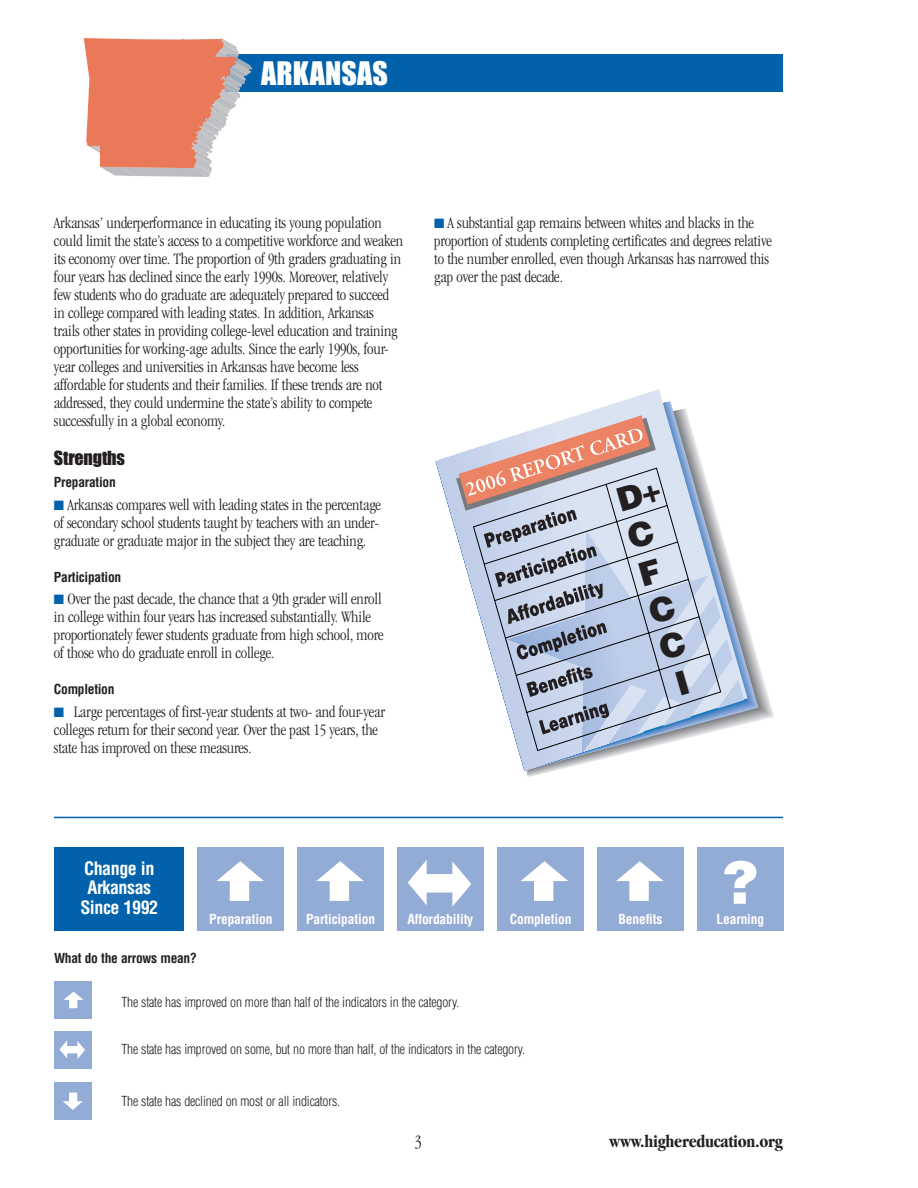
<style>
.page{position:relative;width:918px;height:1188px;background:#fff}
.page>*{position:absolute;margin:0;border:0;box-sizing:border-box;transform-origin:0 0}
.t1{font:900 58.35px "Helvetica";color:#fff}
.t2{font:900 33px/38.7px "Helvetica";color:#231f20}
.t3{font:30px "Impact";letter-spacing:.005em;color:#fff}
.t4{font:700 condensed 18px/19.5px "Helvetica";letter-spacing:-.025em;color:#fff;text-align:center}
.t5{font:700 condensed 18px "Garamond";letter-spacing:-.015em;color:#231f20}
.t6{font:18px "Impact";letter-spacing:-.01em;color:#231f20}
.t7{font:300 condensed 18px "Garamond";color:#231f20}
.t8{font:300 condensed 16.5px/18px "Garamond";letter-spacing:-.01em;color:#231f20}
.t9{font:300 condensed 13.5px "Helvetica";letter-spacing:-.015em;color:#231f20}
.t10{font:700 condensed 13.5px "Helvetica";letter-spacing:-.01em;color:#fff}
.t11{font:700 condensed 13.5px "Helvetica";letter-spacing:-.02em;color:#231f20}
.s1{color:#0161aa}
</style>
<div class="page">
<div style="left:225px;top:54px;width:558px;height:38px;background:#0161aa"></div>
<svg style="left:84px;top:38px;width:168px;height:139px"></svg>
<svg style="left:579px;top:389px;width:169px;height:338px"></svg>
<svg style="left:722px;top:531px;width:10px;height:199px;background:#bac5d7"></svg>
<svg style="left:722px;top:679px;width:22px;height:30px"></svg>
<svg style="left:656px;top:467px;width:66px;height:279px;background:#c0ccdf"></svg>
<svg style="left:436px;top:415px;width:220px;height:355px"></svg>
<div style="left:54px;top:981px;width:38px;height:38px;background:#93acd6"></div>
<svg style="left:64px;top:992px;width:20px;height:16px"></svg>
<div style="left:54px;top:1082px;width:38px;height:38px;background:#93acd6"></div>
<svg style="left:63px;top:1093px;width:20px;height:17px"></svg>
<div style="left:54px;top:1031px;width:38px;height:38px;background:#93acd6"></div>
<svg style="left:60px;top:1040px;width:25px;height:19px"></svg>
<hr style="left:54px;top:817px;width:729px;height:1px;background:#0161aa">
<div style="left:597px;top:848px;width:87px;height:83px;background:#93acd6"></div>
<svg style="left:616px;top:861px;width:48px;height:40px"></svg>
<div style="left:497px;top:848px;width:87px;height:83px;background:#93acd6"></div>
<svg style="left:521px;top:861px;width:47px;height:40px"></svg>
<div style="left:398px;top:848px;width:86px;height:83px;background:#93acd6"></div>
<svg style="left:408px;top:860px;width:63px;height:47px"></svg>
<div style="left:298px;top:848px;width:86px;height:83px;background:#93acd6"></div>
<svg style="left:316px;top:861px;width:48px;height:40px"></svg>
<div style="left:198px;top:848px;width:86px;height:83px;background:#93acd6"></div>
<svg style="left:217px;top:861px;width:47px;height:40px"></svg>
<div style="left:55px;top:848px;width:129px;height:83px;background:#0161aa"></div>
<div style="left:697px;top:848px;width:87px;height:83px;background:#93acd6"></div>
<h3 class="t3" style="left:261px;top:64px;width:129px">ARKANSAS</h3>
<p class="t8" style="left:54px;top:215px;width:351px">Arkansas’ underperformance in educating its young population could limit the state’s access to a competitive workforce and weaken its economy over time. The proportion of 9th graders graduating in four years has declined since the early 1990s. Moreover, relatively few students who do graduate are adequately prepared to succeed in college compared with leading states. In addition, Arkansas trails other states in providing college-level education and training opportunities for working-age adults. Since the early 1990s, four&shy;year colleges and universities in Arkansas have become less affordable for students and their families. If these trends are not addressed, they could undermine the state’s ability to compete successfully in a global economy.</p>
<p class="t6" style="left:54px;top:452px;width:73px">Strengths</p>
<p class="t11" style="left:54px;top:477px;width:63px">Preparation</p>
<p class="t8" style="left:54px;top:497px;width:329px;text-align:justify"><span class="s1">■</span> Arkansas compares well with leading states in the percentage of secondary school students taught by teachers with an under&shy;graduate or graduate major in the subject they are teaching.</p>
<p class="t11" style="left:54px;top:572px;width:69px">Participation</p>
<p class="t8" style="left:54px;top:591px;width:331px"><span class="s1">■</span> Over the past decade, the chance that a 9th grader will enroll in college within four years has increased substantially. While proportionately fewer students graduate from high school, more of those who do graduate enroll in college.</p>
<p class="t11" style="left:54px;top:684px;width:62px">Completion</p>
<p class="t8" style="left:54px;top:704px;width:333px"><span class="s1">■</span> Large percentages of first-year students at two- and four-year colleges return for their second year. Over the past 15 years, the state has improved on these measures.</p>
<p class="t8" style="left:434px;top:215px;width:339px"><span class="s1">■</span> A substantial gap remains between whites and blacks in the proportion of students completing certificates and degrees relative to the number enrolled, even though Arkansas has narrowed this gap over the past decade.</p>
<h2 class="t2" style="left:613px;top:485px;width:47px;rotate:-16deg">D+<br>C<br>F<br>C<br>C<br>I</h2>
<p class="t4" style="left:80px;top:860px;width:79px">Change in<br>Arkansas<br>Since 1992</p>
<p class="t11" style="left:54px;top:953px;width:144px">What do the arrows mean?</p>
<p class="t10" style="left:209px;top:914px;width:65px">Preparation</p>
<p class="t10" style="left:306px;top:914px;width:70px">Participation</p>
<p class="t10" style="left:407px;top:914px;width:67px">Affordability</p>
<p class="t10" style="left:510px;top:914px;width:63px">Completion</p>
<p class="t10" style="left:618px;top:914px;width:46px">Benefits</p>
<p class="t9" style="left:122px;top:997px;width:339px">The state has improved on more than half of the indicators in the category.</p>
<p class="t9" style="left:122px;top:1044px;width:405px">The state has improved on some, but no more than half, of the indicators in the category.</p>
<p class="t9" style="left:122px;top:1096px;width:220px">The state has declined on most or all indicators.</p>
<h1 class="t1" style="left:723px;top:862px;width:37px">?</h1>
<p class="t10" style="left:716px;top:914px;width:49px">Learning</p>
<p class="t7" style="left:415px;top:1134px;width:9px">3</p>
<p class="t5" style="left:609px;top:1134px;width:175px">www.highereducation.org</p>
</div>
